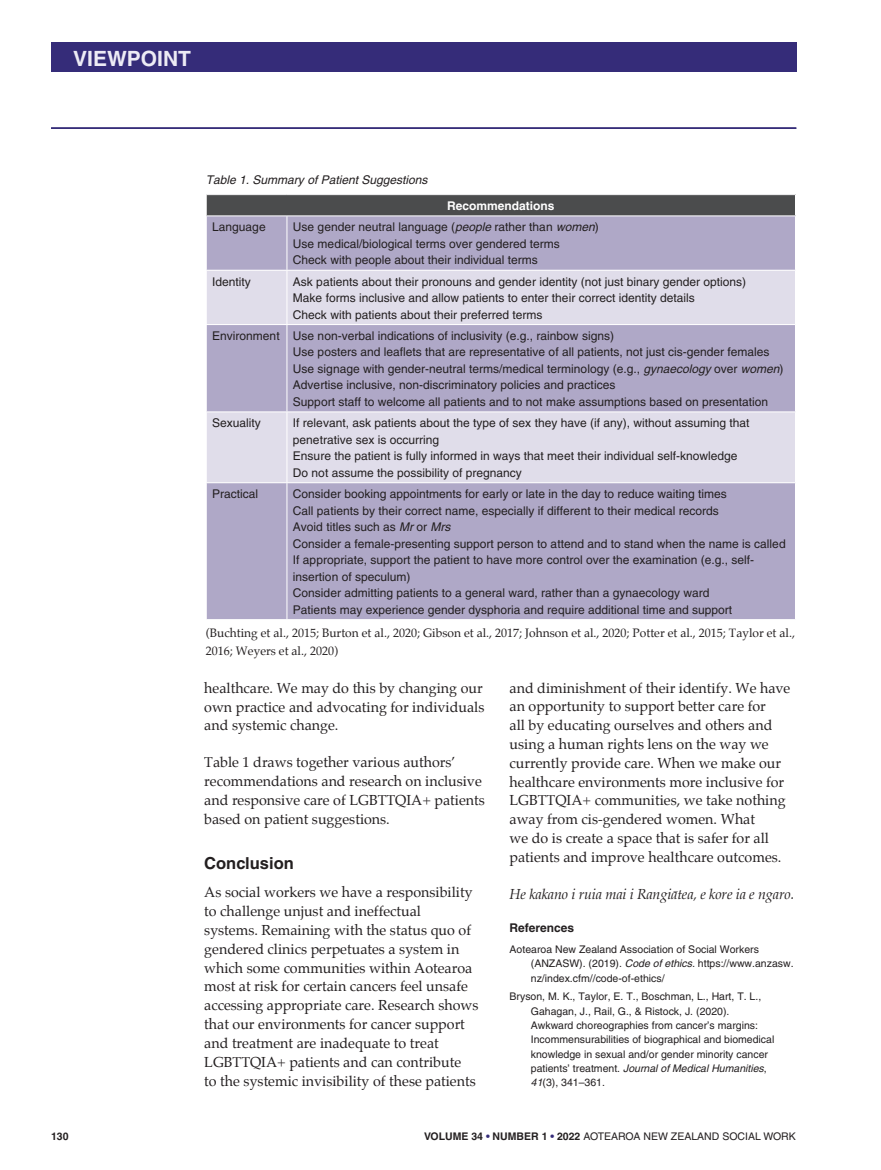
<style>
.page{position:relative;width:881px;height:1170px;background:#fff}
.page>*{position:absolute;margin:0;border:0;box-sizing:border-box;transform-origin:0 0}
.t1{font:700 21px "Helvetica";color:#edebf5}
.t2{font:700 16.5px "Helvetica";color:#231f20}
.t3{font:14.25px/18.9px "Palatino";color:#231f20}
.t4{font:italic 14.25px "Palatino";letter-spacing:-.01em;color:#231f20}
.t5{font:12px/16.5px "Helvetica";color:#231f20}
.t6{font:12px/18px "Palatino";color:#231f20}
.t7{font:italic 12px "Helvetica";color:#231f20}
.t8{font:700 12px "Helvetica";color:#fff}
.t9{font:700 12px "Helvetica";color:#231f20}
.t10{font:10.5px/14.2px "Helvetica";color:#231f20}
.t11{font:700 10.5px "Helvetica";color:#231f20}
.s1{font-style:italic}
.s2{font-weight:700}
.s3{font-weight:700;color:#352c79}
</style>
<div class="page">
<div style="left:51px;top:43px;width:745px;height:29px;background:#352c79"></div>
<hr style="left:51px;top:127px;width:745px;height:2px;background:#352c79">
<div style="left:206px;top:195px;width:589px;height:21px;background:#4b4c4d"></div>
<div style="left:207px;top:216px;width:587px;height:403px;background:#afa8c7"></div>
<svg style="left:207px;top:271px;width:587px;height:211px;background:#cbc7db"></svg>
<svg style="left:206px;top:195px;width:1px;height:20px"></svg>
<hr style="left:206px;top:215px;width:81px;height:1px;background:#fff">
<hr style="left:287px;top:215px;width:508px;height:1px;background:#fff">
<hr style="left:286px;top:216px;width:1px;height:54px;background:#fff">
<hr style="left:206px;top:270px;width:81px;height:1px;background:#fff">
<hr style="left:287px;top:270px;width:508px;height:1px;background:#fff">
<hr style="left:286px;top:270px;width:1px;height:54px;background:#fff">
<hr style="left:206px;top:324px;width:81px;height:1px;background:#fff">
<hr style="left:287px;top:324px;width:508px;height:1px;background:#fff">
<hr style="left:286px;top:325px;width:1px;height:86px;background:#fff">
<hr style="left:206px;top:411px;width:81px;height:1px;background:#fff">
<hr style="left:287px;top:411px;width:508px;height:1px;background:#fff">
<hr style="left:286px;top:412px;width:1px;height:70px;background:#fff">
<hr style="left:206px;top:482px;width:81px;height:1px;background:#fff">
<hr style="left:287px;top:482px;width:508px;height:1px;background:#fff">
<hr style="left:286px;top:483px;width:1px;height:136px;background:#fff">
<h1 class="t1" style="left:73px;top:50px;width:119px">VIEWPOINT</h1>
<p class="t7" style="left:206px;top:175px;width:223px">Table 1. Summary of Patient Suggestions</p>
<p class="t8" style="left:447px;top:201px;width:109px">Recommendations</p>
<p class="t5" style="left:212px;top:220px;width:55px">Language</p>
<p class="t5" style="left:293px;top:220px;width:307px">Use gender neutral language (<span class="s1">people</span> rather than <span class="s1">women</span>)<br>Use medical/biological terms over gendered terms<br>Check with people about their individual terms</p>
<p class="t5" style="left:212px;top:274px;width:40px">Identity</p>
<p class="t5" style="left:293px;top:274px;width:454px">Ask patients about their pronouns and gender identity (not just binary gender options)<br>Make forms inclusive and allow patients to enter their correct identity details<br>Check with patients about their preferred terms</p>
<p class="t5" style="left:293px;top:328px;width:492px;text-indent:-81px">Environment Use non-verbal indications of inclusivity (e.g., rainbow signs)<br>Use posters and leaflets that are representative of all patients, not just cis-gender females Use signage with gender-neutral terms/medical terminology (e.g., <span class="s1">gynaecology</span> over <span class="s1">women</span>)<br>Advertise inclusive, non-discriminatory policies and practices<br>Support staff to welcome all patients and to not make assumptions based on presentation</p>
<p class="t5" style="left:212px;top:416px;width:50px">Sexuality</p>
<p class="t5" style="left:293px;top:416px;width:458px">If relevant, ask patients about the type of sex they have (if any), without assuming that penetrative sex is occurring<br>Ensure the patient is fully informed in ways that meet their individual self-knowledge Do not assume the possibility of pregnancy</p>
<p class="t5" style="left:212px;top:486px;width:48px">Practical</p>
<p class="t5" style="left:293px;top:486px;width:494px">Consider booking appointments for early or late in the day to reduce waiting times<br>Call patients by their correct name, especially if different to their medical records<br>Avoid titles such as <span class="s1">Mr</span> or <span class="s1">Mrs<br></span>Consider a female-presenting support person to attend and to stand when the name is called If appropriate, support the patient to have more control over the examination (e.g., self&shy;insertion of speculum)<br>Consider admitting patients to a general ward, rather than a gynaecology ward<br>Patients may experience gender dysphoria and require additional time and support</p>
<p class="t6" style="left:206px;top:624px;width:590px">(Buchting et al., 2015; Burton et al., 2020; Gibson et al., 2017; Johnson et al., 2020; Potter et al., 2015; Taylor et al.,<br>2016; Weyers et al., 2020)</p>
<p class="t3" style="left:204px;top:679px;width:281px;text-align:justify">healthcare. We may do this by changing our own practice and advocating for individuals and systemic change.</p>
<p class="t3" style="left:204px;top:754px;width:282px">Table 1 draws together various authors’ recommendations and research on inclusive and responsive care of LGBTTQIA+ patients based on patient suggestions.</p>
<h2 class="t2" style="left:204px;top:856px;width:91px">Conclusion</h2>
<p class="t3" style="left:204px;top:883px;width:275px">As social workers we have a responsibility to challenge unjust and ineffectual<br>systems. Remaining with the status quo of gendered clinics perpetuates a system in which some communities within Aotearoa most at risk for certain cancers feel unsafe accessing appropriate care. Research shows that our environments for cancer support and treatment are inadequate to treat LGBTTQIA+ patients and can contribute<br>to the systemic invisibility of these patients</p>
<p class="t3" style="left:509px;top:679px;width:282px">and diminishment of their identify. We have an opportunity to support better care for<br>all by educating ourselves and others and using a human rights lens on the way we currently provide care. When we make our healthcare environments more inclusive for LGBTTQIA+ communities, we take nothing away from cis-gendered women. What<br>we do is create a space that is safer for all patients and improve healthcare outcomes.</p>
<p class="t4" style="left:509px;top:886px;width:286px">He kakano i ruia mai i Rangiātea, e kore ia e ngaro.</p>
<p class="t9" style="left:509px;top:923px;width:66px">References</p>
<p class="t10" style="left:530px;top:943px;width:264px;text-indent:-21px">Aotearoa New Zealand Association of Social Workers (ANZASW). (2019). <span class="s1">Code of ethics.</span> https://www.anzasw. nz/index.cfm//code-of-ethics/</p>
<p class="t10" style="left:530px;top:990px;width:245px;text-indent:-21px">Bryson, M. K., Taylor, E. T., Boschman, L., Hart, T. L., Gahagan, J., Rail, G., &amp; Ristock, J. (2020).<br>Awkward choreographies from cancer’s margins:<br>Incommensurabilities of biographical and biomedical knowledge in sexual and/or gender minority cancer patients’ treatment. <span class="s1">Journal of Medical Humanities</span>, <span class="s1">41</span>(3), 341–361.</p>
<p class="t11" style="left:51px;top:1132px;width:19px">130</p>
<p class="t10" style="left:424px;top:1130px;width:373px"><span class="s2">VOLUME 34</span> <span class="s3">•</span> <span class="s2">NUMBER 1</span> <span class="s3">•</span> <span class="s2">2022</span> AOTEAROA NEW ZEALAND SOCIAL WORK</p>
</div>
